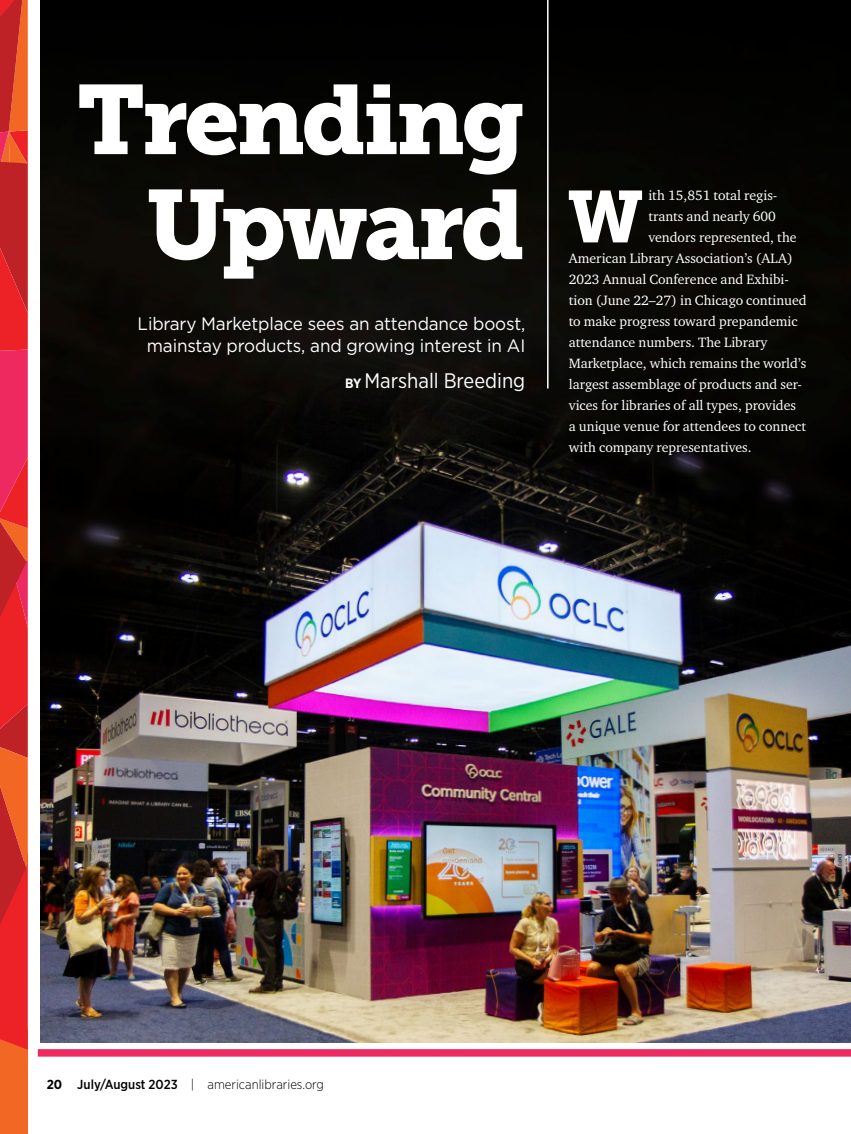
<style>
.page{position:relative;width:851px;height:1134px;background:#fff}
.page>*{position:absolute;margin:0;border:0;box-sizing:border-box;transform-origin:0 0}
.t1{font:97.5px "Museo Slab 900";letter-spacing:-.035em;color:#fff}
.body-no_indent{font:72.6px "Museo Slab 900";color:#fff}
.byline{font:21px "Gotham Narrow";color:#fff}
.head{font:18px/22.5px "Gotham";letter-spacing:-.01em;color:#fff;text-align:center;scale:.95 1}
.body-no_indent-2{font:13.8px "Charter ITC Std";color:#fff}
.t2{font:300 13.2px "Gotham Narrow";color:#000}
.s1{font-weight:700;font-size:13.5px}
.s2{font-weight:700}
.s3{font-weight:500}
</style>
<div class="page">
<div style="left:0;top:1030px;width:28px;height:104px;background:#f26724"></div>
<svg style="left:0;top:0;width:28px;height:1050px;background:#dd2d2f"></svg>
<div style="left:38px;top:1049px;width:812px;height:8px;background:#ee2a60"></div>
<img style="left:40px;top:0;width:810px;height:1042px">
<hr style="left:547px;top:0;width:1px;height:388px;background:#fff">
<p class="t1" style="left:77px;top:63px;width:449px">Trending</p>
<p class="t1" style="left:146px;top:168px;width:380px">Upward</p>
<p class="body-no_indent" style="left:568px;top:175px;width:76px">W</p>
<p class="body-no_indent-2" style="left:648px;top:187px;width:130px">ith 15,851 total regis-</p>
<p class="body-no_indent-2" style="left:648px;top:208px;width:129px">trants and nearly 600</p>
<p class="body-no_indent-2" style="left:648px;top:229px;width:150px">vendors represented, the</p>
<p class="body-no_indent-2" style="left:568px;top:250px;width:225px">American Library Association’s (ALA)</p>
<p class="body-no_indent-2" style="left:568px;top:271px;width:221px">2023 Annual Conference and Exhibi-</p>
<p class="body-no_indent-2" style="left:568px;top:292px;width:239px">tion (June 22–27) in Chicago continued</p>
<p class="body-no_indent-2" style="left:568px;top:313px;width:230px">to make progress toward prepandemic</p>
<p class="body-no_indent-2" style="left:568px;top:334px;width:200px">attendance numbers. The Library</p>
<p class="body-no_indent-2" style="left:568px;top:355px;width:239px">Marketplace, which remains the world’s</p>
<p class="body-no_indent-2" style="left:568px;top:376px;width:234px">largest assemblage of products and ser-</p>
<p class="body-no_indent-2" style="left:568px;top:397px;width:229px">vices for libraries of all types, provides</p>
<p class="body-no_indent-2" style="left:568px;top:418px;width:239px">a unique venue for attendees to connect</p>
<p class="body-no_indent-2" style="left:568px;top:439px;width:184px">with company representatives.</p>
<p class="head" style="left:138px;top:312px;width:409px">Library Marketplace sees an attendance boost, mainstay products, and growing interest in AI</p>
<p class="byline" style="left:345px;top:368px;width:182px"><span class="s1">BY</span> Marshall Breeding</p>
<p class="t2" style="left:47px;top:1076px;width:278px"><span class="s2">20</span> <span class="s3">July/August 2023</span> | americanlibraries.org</p>
</div>
